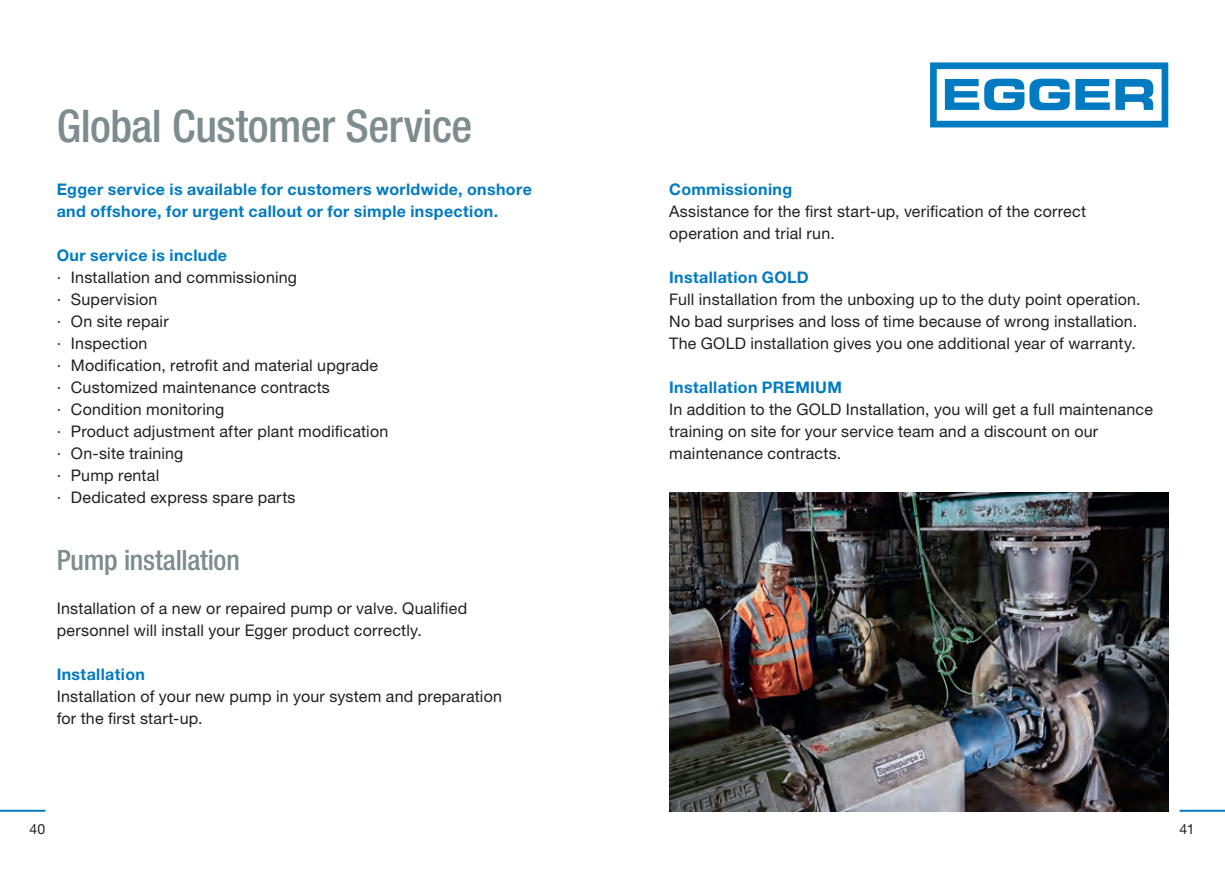
<style>
.page{position:relative;width:1225px;height:874px;background:#fff}
.page>*{position:absolute;margin:0;border:0;box-sizing:border-box;transform-origin:0 0}
.t1{font:500 condensed 45px "Helvetica Neue";letter-spacing:-.01em;color:#7c8c8f}
.t2{font:500 condensed 28px "Helvetica Neue";letter-spacing:-.01em;color:#7c8c8f}
.t3{font:16px/22px "Helvetica Neue";letter-spacing:.015em;color:#231f20}
.t4{font:700 16px/22px "Helvetica Neue";letter-spacing:.02em;color:#007ac0}
.t5{font:14px "Helvetica Neue";color:#231f20}
</style>
<div class="page">
<hr style="left:0;top:809px;width:45px;height:2px;background:#007ac0">
<hr style="left:1179px;top:809px;width:46px;height:2px;background:#007ac0">
<svg style="left:930px;top:62px;width:238px;height:65px"></svg>
<img style="left:669px;top:492px;width:499px;height:319px">
<h1 class="t1" style="left:57px;top:99px;width:417px">Global Customer Service</h1>
<p class="t4" style="left:57px;top:178px;width:477px">Egger service is available for customers worldwide, onshore and offshore, for urgent callout or for simple inspection.</p>
<p class="t4" style="left:57px;top:244px;width:172px">Our service is include</p>
<p class="t3" style="left:57px;top:266px;width:333px">· Installation and commissioning<br>· Supervision<br>· On site repair<br>· Inspection<br>· Modification, retrofit and material upgrade<br>· Customized maintenance contracts<br>· Condition monitoring<br>· Product adjustment after plant modification · On-site training<br>· Pump rental<br>· Dedicated express spare parts</p>
<h2 class="t2" style="left:57px;top:542px;width:185px">Pump installation</h2>
<p class="t3" style="left:57px;top:596px;width:412px">Installation of a new or repaired pump or valve. Qualified personnel will install your Egger product correctly.</p>
<p class="t4" style="left:57px;top:662px;width:90px">Installation</p>
<p class="t3" style="left:57px;top:684px;width:447px">Installation of your new pump in your system and preparation for the first start-up.</p>
<p class="t4" style="left:669px;top:178px;width:124px">Commissioning</p>
<p class="t3" style="left:669px;top:200px;width:418px">Assistance for the first start-up, verification of the correct operation and trial run.</p>
<p class="t4" style="left:669px;top:266px;width:141px">Installation GOLD</p>
<p class="t3" style="left:669px;top:288px;width:473px">Full installation from the unboxing up to the duty point operation.<br>No bad surprises and loss of time because of wrong installation.<br>The GOLD installation gives you one additional year of warranty.</p>
<p class="t4" style="left:669px;top:376px;width:174px">Installation PREMIUM</p>
<p class="t3" style="left:669px;top:398px;width:485px">In addition to the GOLD Installation, you will get a full maintenance training on site for your service team and a discount on our maintenance contracts.</p>
<p class="t5" style="left:30px;top:820px;width:17px">40</p>
<p class="t5" style="left:1179px;top:820px;width:16px">41</p>
</div>
